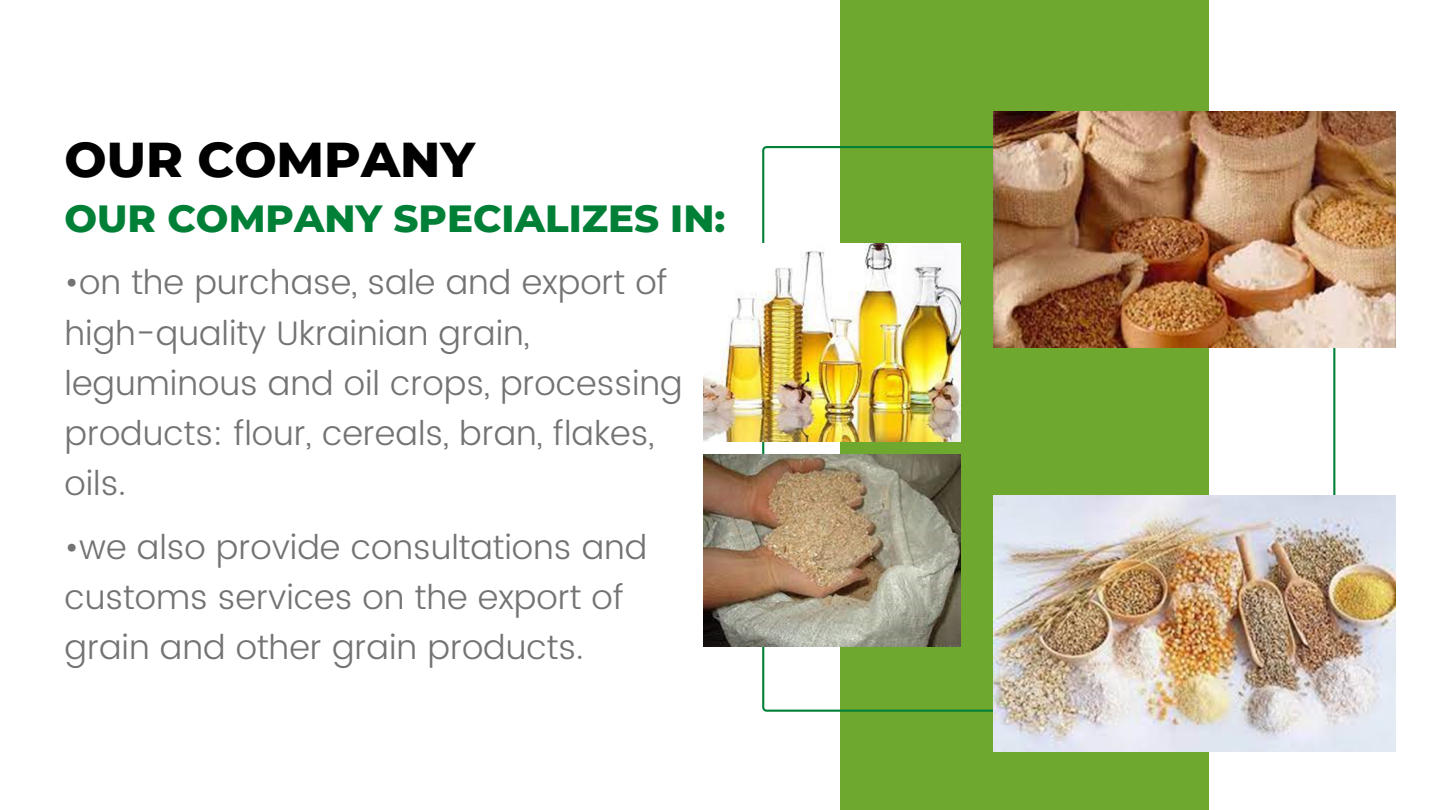
<style>
.page{position:relative;width:1440px;height:810px;background:#fff}
.page>*{position:absolute;margin:0;border:0;box-sizing:border-box;transform-origin:0 0}
.t1{font:800 49.9px "Montserrat";color:#000}
.t2{font:800 38.7px "Montserrat";color:#008037}
.t3{font:300 34px/50.2px "Poppins";color:#737373}
</style>
<div class="page">
<div style="left:841px;top:0;width:368px;height:810px;background:#6fa82f"></div>
<svg style="left:762px;top:146px;width:573px;height:566px"></svg>
<img style="left:994px;top:111px;width:401px;height:236px">
<img style="left:703px;top:243px;width:258px;height:198px">
<img style="left:994px;top:496px;width:401px;height:256px">
<img style="left:703px;top:455px;width:258px;height:192px">
<p class="t1" style="left:65px;top:128px;width:412px">OUR COMPANY</p>
<p class="t2" style="left:65px;top:195px;width:662px">OUR COMPANY SPECIALIZES IN:</p>
<p class="t3" style="left:65px;top:257px;width:620px">•on the purchase, sale and export of high-quality Ukrainian grain, leguminous and oil crops, processing products: flour, cereals, bran, flakes, oils.</p>
<p class="t3" style="left:65px;top:522px;width:584px">•we also provide consultations and customs services on the export of grain and other grain products.</p>
</div>
